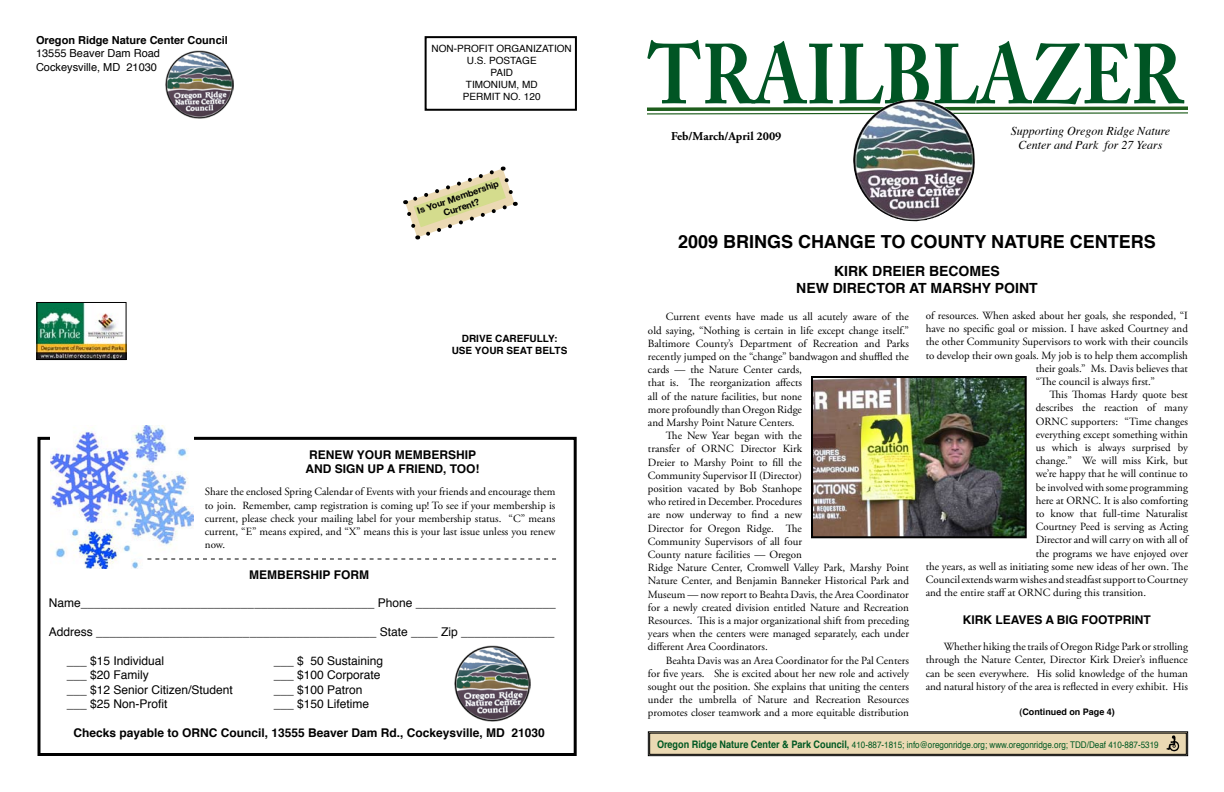
<style>
.page{position:relative;width:1224px;height:792px;background:#fff}
.page>*{position:absolute;margin:0;border:0;box-sizing:border-box;transform-origin:0 0}
.t1{font:700 84px "Adobe Caslon Pro";color:#005524;scale:.86 1}
.t2{font:700 18px "Helvetica";color:#000}
.t3{font:700 14px/16.8px "Helvetica";color:#000;text-align:center}
.t4{font:12px "Helvetica";color:#000}
.t5{font:700 12px/14.4px "Helvetica";color:#000}
.t6{font:italic 12px/14.4px "Times";color:#000;text-align:center}
.t7{font:700 12px "Adobe Garamond Pro";color:#000}
.t8{font:11px/13.2px "Adobe Garamond Pro";color:#000;text-align:justify}
.t9{font:11px/13.2px "Helvetica";color:#000}
.t10{font:700 11px "Helvetica";color:#000}
.t11{font:10px/12px "Helvetica";color:#000;text-align:center}
.t12{font:700 10px/12px "Helvetica";color:#000;text-align:center}
.t13{font:9.2px "Helvetica";color:#005822;scale:.88 1}
.t14{font:700 9px/10.8px "Helvetica Neue";color:#000;text-align:center}
.t15{font:700 9px "Helvetica";color:#000}
.s1{font-weight:700;font-size:10.4px}
</style>
<div class="page">
<div style="left:38px;top:437px;width:539px;height:319px;border:3px solid #000"></div>
<svg style="left:404px;top:167px;width:112px;height:72px"></svg>
<div style="left:425px;top:36px;width:152px;height:75px;border:2px solid #000"></div>
<svg style="left:648px;top:731px;width:540px;height:25px;background:#d2c2a1"></svg>
<div style="left:649px;top:733px;width:538px;height:22px;border:1px solid #000"></div>
<svg style="left:647px;top:105px;width:541px;height:10px"></svg>
<img style="left:1164px;top:735px;width:20px;height:20px">
<img style="left:39px;top:304px;width:85px;height:54px">
<div style="left:37px;top:302px;width:89px;height:58px;border:1px solid #000"></div>
<img style="left:50px;top:426px;width:143px;height:142px">
<svg style="left:147px;top:558px;width:409px;height:2px"></svg>
<img style="left:814px;top:379px;width:210px;height:156px">
<div style="left:811px;top:376px;width:216px;height:162px;border:2px solid #000"></div>
<img style="left:853px;top:99px;width:57px;height:85px">
<img style="left:165px;top:50px;width:68px;height:68px">
<img style="left:454px;top:645px;width:77px;height:77px">
<p class="t10" style="left:36px;top:32px;width:193px">Oregon Ridge Nature Center Council</p>
<p class="t9" style="left:36px;top:47px;width:126px">13555 Beaver Dam Road<br>Cockeysville, MD 21030</p>
<p class="t11" style="left:432px;top:43px;width:142px">NON-PROFIT ORGANIZATION<br>U.S. POSTAGE<br>PAID<br>TIMONIUM, MD<br>PERMIT NO. 120</p>
<p class="t14" style="left:416px;top:206px;width:87px;rotate:-19deg">Is Your Membership<br>Current?</p>
<p class="t12" style="left:452px;top:333px;width:117px">DRIVE CAREFULLY:<br>USE YOUR SEAT BELTS</p>
<p class="t5" style="left:305px;top:448px;width:176px">RENEW YOUR MEMBERSHIP<br>AND SIGN UP A FRIEND, TOO!</p>
<p class="t8" style="left:205px;top:486px;width:352px">Share the enclosed Spring Calendar of Events with your friends and encourage them to join. Remember, camp registration is coming up! To see if your membership is current, please check your mailing label for your membership status. “C” means current, “E” means expired, and “X” means this is your last issue unless you renew now.</p>
<p class="t5" style="left:249px;top:567px;width:121px">MEMBERSHIP FORM</p>
<p class="t4" style="left:49px;top:594px;width:509px">Name____________________________________________ Phone _____________________</p>
<p class="t4" style="left:49px;top:623px;width:507px">Address __________________________________________ State ____ Zip ______________</p>
<p class="t4" style="left:67px;top:652px;width:99px">___ $15 Individual</p>
<p class="t4" style="left:274px;top:652px;width:111px">___ $ 50 Sustaining</p>
<p class="t4" style="left:67px;top:666px;width:84px">___ $20 Family</p>
<p class="t4" style="left:274px;top:666px;width:108px">___ $100 Corporate</p>
<p class="t4" style="left:67px;top:680px;width:168px">___ $12 Senior Citizen/Student</p>
<p class="t4" style="left:274px;top:680px;width:90px">___ $100 Patron</p>
<p class="t4" style="left:67px;top:695px;width:102px">___ $25 Non-Profit</p>
<p class="t4" style="left:274px;top:695px;width:97px">___ $150 Lifetime</p>
<p class="t5" style="left:73px;top:726px;width:473px">Checks payable to ORNC Council, 13555 Beaver Dam Rd., Cockeysville, MD 21030</p>
<h1 class="t1" style="left:648px;top:25px;width:624px">TRAILBLAZER</h1>
<p class="t7" style="left:671px;top:129px;width:112px">Feb/March/April 2009</p>
<p class="t6" style="left:1011px;top:123px;width:161px">Supporting Oregon Ridge Nature<br>Center and Park for 27 Years</p>
<h2 class="t2" style="left:678px;top:227px;width:479px">2009 BRINGS CHANGE TO COUNTY NATURE CENTERS</h2>
<p class="t3" style="left:796px;top:263px;width:243px">KIRK DREIER BECOMES<br>NEW DIRECTOR AT MARSHY POINT</p>
<p class="t8" style="left:666px;top:311px;width:245px">Current events have made us all acutely aware of the</p>
<p class="t8" style="left:648px;top:324px;width:262px">old saying, “Nothing is certain in life except change itself.”</p>
<p class="t8" style="left:648px;top:337px;width:262px">Baltimore County’s Department of Recreation and Parks</p>
<p class="t8" style="left:648px;top:350px;width:262px">recently jumped on the “change” bandwagon and shuffled the</p>
<p class="t8" style="left:648px;top:364px;width:156px">cards — the Nature Center cards,</p>
<p class="t8" style="left:648px;top:377px;width:156px">that is. The reorganization affects</p>
<p class="t8" style="left:648px;top:390px;width:156px">all of the nature facilities, but none</p>
<p class="t8" style="left:648px;top:403px;width:156px">more profoundly than Oregon Ridge</p>
<p class="t8" style="left:648px;top:416px;width:148px">and Marshy Point Nature Centers.</p>
<p class="t8" style="left:666px;top:430px;width:138px">The New Year began with the</p>
<p class="t8" style="left:648px;top:443px;width:155px">transfer of ORNC Director Kirk</p>
<p class="t8" style="left:648px;top:456px;width:155px">Dreier to Marshy Point to fill the</p>
<p class="t8" style="left:648px;top:469px;width:155px">Community Supervisor II (Director)</p>
<p class="t8" style="left:648px;top:482px;width:155px">position vacated by Bob Stanhope</p>
<p class="t8" style="left:648px;top:496px;width:155px">who retired in December. Procedures</p>
<p class="t8" style="left:648px;top:509px;width:155px">are now underway to find a new</p>
<p class="t8" style="left:648px;top:522px;width:155px">Director for Oregon Ridge. The</p>
<p class="t8" style="left:648px;top:535px;width:155px">Community Supervisors of all four</p>
<p class="t8" style="left:648px;top:548px;width:155px">County nature facilities — Oregon</p>
<p class="t8" style="left:648px;top:562px;width:262px">Ridge Nature Center, Cromwell Valley Park, Marshy Point</p>
<p class="t8" style="left:648px;top:575px;width:262px">Nature Center, and Benjamin Banneker Historical Park and</p>
<p class="t8" style="left:648px;top:588px;width:262px">Museum — now report to Beahta Davis, the Area Coordinator</p>
<p class="t8" style="left:648px;top:601px;width:262px">for a newly created division entitled Nature and Recreation</p>
<p class="t8" style="left:648px;top:614px;width:263px">Resources. This is a major organizational shift from preceding</p>
<p class="t8" style="left:648px;top:628px;width:263px">years when the centers were managed separately, each under</p>
<p class="t8" style="left:648px;top:641px;width:121px">different Area Coordinators.</p>
<p class="t8" style="left:666px;top:654px;width:245px">Beahta Davis was an Area Coordinator for the Pal Centers</p>
<p class="t8" style="left:648px;top:667px;width:263px">for five years. She is excited about her new role and actively</p>
<p class="t8" style="left:648px;top:680px;width:262px">sought out the position. She explains that uniting the centers</p>
<p class="t8" style="left:648px;top:694px;width:262px">under the umbrella of Nature and Recreation Resources</p>
<p class="t8" style="left:648px;top:707px;width:262px">promotes closer teamwork and a more equitable distribution</p>
<p class="t8" style="left:926px;top:309px;width:264px">of resources. When asked about her goals, she responded, “I</p>
<p class="t8" style="left:926px;top:322px;width:264px">have no specific goal or mission. I have asked Courtney and</p>
<p class="t8" style="left:926px;top:336px;width:264px">the other Community Supervisors to work with their councils</p>
<p class="t8" style="left:926px;top:349px;width:264px">to develop their own goals. My job is to help them accomplish</p>
<p class="t8" style="left:1036px;top:362px;width:154px">their goals.” Ms. Davis believes that</p>
<p class="t8" style="left:1036px;top:375px;width:121px">“The council is always first.”</p>
<p class="t8" style="left:1050px;top:388px;width:140px">This Thomas Hardy quote best</p>
<p class="t8" style="left:1036px;top:402px;width:154px">describes the reaction of many</p>
<p class="t8" style="left:1036px;top:415px;width:154px">ORNC supporters: “Time changes</p>
<p class="t8" style="left:1036px;top:428px;width:154px">everything except something within</p>
<p class="t8" style="left:1036px;top:441px;width:154px">us which is always surprised by</p>
<p class="t8" style="left:1036px;top:454px;width:154px">change.” We will miss Kirk, but</p>
<p class="t8" style="left:1036px;top:468px;width:154px">we’re happy that he will continue to</p>
<p class="t8" style="left:1036px;top:481px;width:154px">be involved with some programming</p>
<p class="t8" style="left:1036px;top:494px;width:154px">here at ORNC. It is also comforting</p>
<p class="t8" style="left:1036px;top:507px;width:154px">to know that full-time Naturalist</p>
<p class="t8" style="left:1036px;top:520px;width:154px">Courtney Peed is serving as Acting</p>
<p class="t8" style="left:1036px;top:534px;width:154px">Director and will carry on with all of</p>
<p class="t8" style="left:1036px;top:547px;width:154px">the programs we have enjoyed over</p>
<p class="t8" style="left:926px;top:560px;width:264px">the years, as well as initiating some new ideas of her own. The</p>
<p class="t8" style="left:926px;top:573px;width:264px">Council extends warm wishes and steadfast support to Courtney</p>
<p class="t8" style="left:926px;top:586px;width:222px">and the entire staff at ORNC during this transition.</p>
<p class="t5" style="left:963px;top:613px;width:190px">KIRK LEAVES A BIG FOOTPRINT</p>
<p class="t8" style="left:926px;top:640px;width:264px;text-indent:18px">Whether hiking the trails of Oregon Ridge Park or strolling through the Nature Center, Director Kirk Dreier’s influence can be seen everywhere. His solid knowledge of the human and natural history of the area is reflected in every exhibit. His</p>
<p class="t15" style="left:1019px;top:705px;width:97px">(Continued on Page 4)</p>
<p class="t13" style="left:657px;top:738px;width:572px"><span class="s1">Oregon Ridge Nature Center &amp; Park Council,</span> 410-887-1815; info@oregonridge.org; www.oregonridge.org; TDD/Deaf 410-887-5319</p>
</div>
